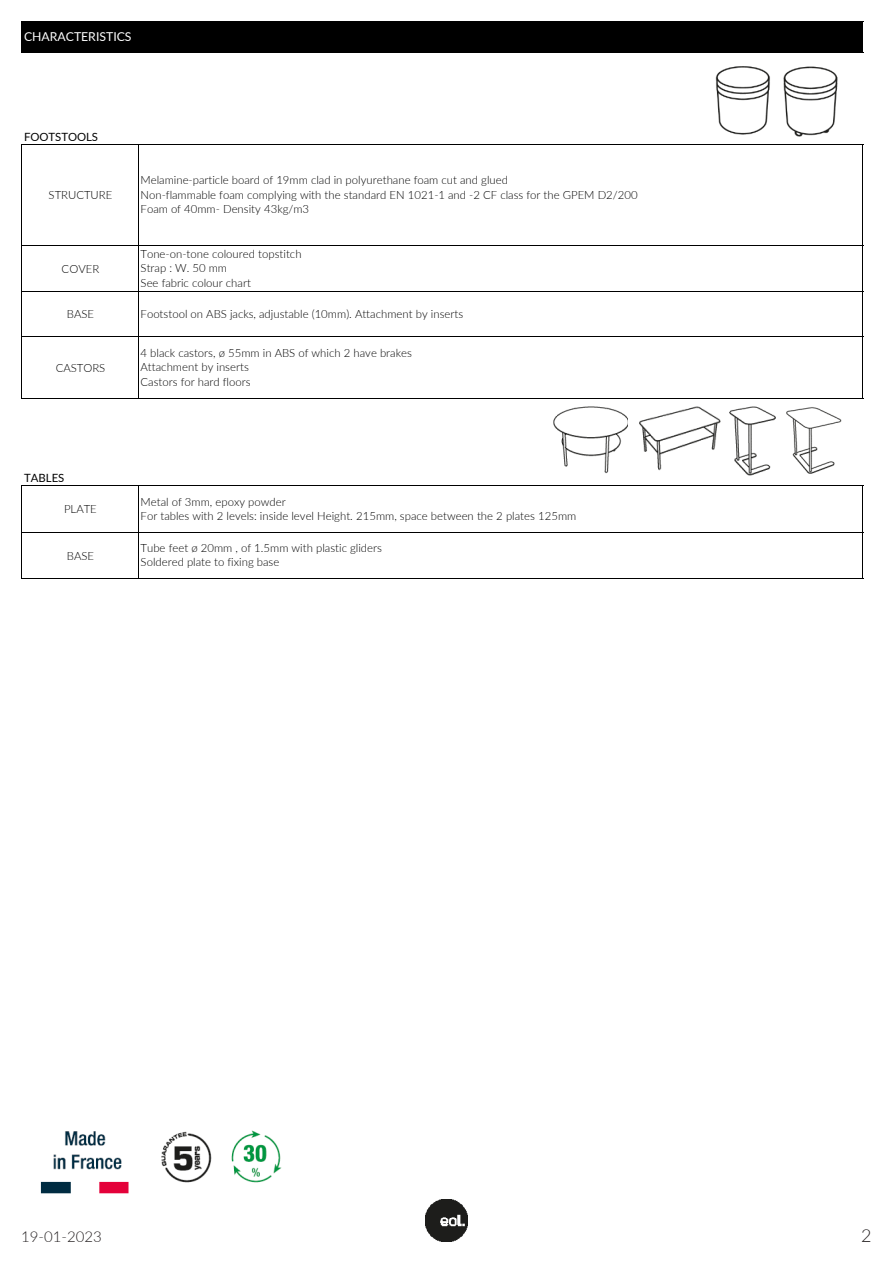
<style>
.page{position:relative;width:893px;height:1263px;background:#fff}
.page>*{position:absolute;margin:0;border:0;box-sizing:border-box;transform-origin:0 0}
.t1{font:300 18px "Lato";color:#231f20}
.t2{font:300 15px "Lato";color:#231f20}
.t3{font:12.3px "Lato";color:#fff}
.t4{font:300 11.4px/14.5px "Lato";color:#000}
.t5{font:11.4px "Lato";letter-spacing:-.005em;color:#000}
</style>
<div class="page">
<img style="left:425px;top:1199px;width:43px;height:43px">
<div style="left:22px;top:22px;width:841px;height:31px;background:#000"></div>
<hr style="left:21px;top:21px;width:1px;height:32px;background:#000">
<hr style="left:21px;top:144px;width:1px;height:255px;background:#000">
<hr style="left:138px;top:145px;width:1px;height:254px;background:#000">
<hr style="left:862px;top:145px;width:1px;height:254px;background:#000">
<hr style="left:21px;top:485px;width:1px;height:94px;background:#000">
<hr style="left:862px;top:486px;width:1px;height:93px;background:#000">
<hr style="left:138px;top:486px;width:1px;height:93px;background:#000">
<hr style="left:22px;top:21px;width:841px;height:1px;background:#000">
<hr style="left:22px;top:144px;width:841px;height:1px;background:#000">
<hr style="left:22px;top:245px;width:841px;height:1px;background:#000">
<hr style="left:22px;top:291px;width:841px;height:1px;background:#000">
<hr style="left:22px;top:336px;width:841px;height:1px;background:#000">
<hr style="left:22px;top:398px;width:841px;height:1px;background:#000">
<hr style="left:22px;top:485px;width:841px;height:1px;background:#000">
<hr style="left:22px;top:532px;width:841px;height:1px;background:#000">
<hr style="left:22px;top:578px;width:841px;height:1px;background:#000">
<img style="left:715px;top:66px;width:123px;height:71px">
<img style="left:553px;top:406px;width:75px;height:68px">
<img style="left:639px;top:406px;width:82px;height:65px">
<img style="left:729px;top:406px;width:47px;height:70px">
<img style="left:786px;top:407px;width:56px;height:67px">
<img style="left:40px;top:1130px;width:242px;height:64px">
<p class="t3" style="left:24px;top:28px;width:109px">CHARACTERISTICS</p>
<p class="t5" style="left:24px;top:128px;width:75px">FOOTSTOOLS</p>
<p class="t4" style="left:49px;top:188px;width:65px">STRUCTURE</p>
<p class="t4" style="left:62px;top:261px;width:39px">COVER</p>
<p class="t4" style="left:67px;top:306px;width:29px">BASE</p>
<p class="t4" style="left:56px;top:360px;width:51px">CASTORS</p>
<p class="t4" style="left:141px;top:172px;width:499px">Melamine-particle board of 19mm clad in polyurethane foam cut and glued<br>Non-flammable foam complying with the standard EN 1021-1 and -2 CF class for the GPEM D2/200<br>Foam of 40mm- Density 43kg/m3</p>
<p class="t4" style="left:141px;top:246px;width:163px">Tone-on-tone coloured topstitch<br>Strap : W. 50 mm<br>See fabric colour chart</p>
<p class="t4" style="left:141px;top:306px;width:324px">Footstool on ABS jacks, adjustable (10mm). Attachment by inserts</p>
<p class="t4" style="left:141px;top:345px;width:273px">4 black castors, ø 55mm in ABS of which 2 have brakes<br>Attachment by inserts<br>Castors for hard floors</p>
<p class="t5" style="left:24px;top:470px;width:42px">TABLES</p>
<p class="t4" style="left:64px;top:502px;width:34px">PLATE</p>
<p class="t4" style="left:67px;top:548px;width:29px">BASE</p>
<p class="t4" style="left:141px;top:494px;width:437px">Metal of 3mm, epoxy powder<br>For tables with 2 levels: inside level Height. 215mm, space between the 2 plates 125mm</p>
<p class="t4" style="left:141px;top:540px;width:243px">Tube feet ø 20mm , of 1.5mm with plastic gliders<br>Soldered plate to fixing base</p>
<h2 class="t2" style="left:21px;top:1226px;width:82px">19-01-2023</h2>
<h1 class="t1" style="left:861px;top:1223px;width:12px">2</h1>
</div>
